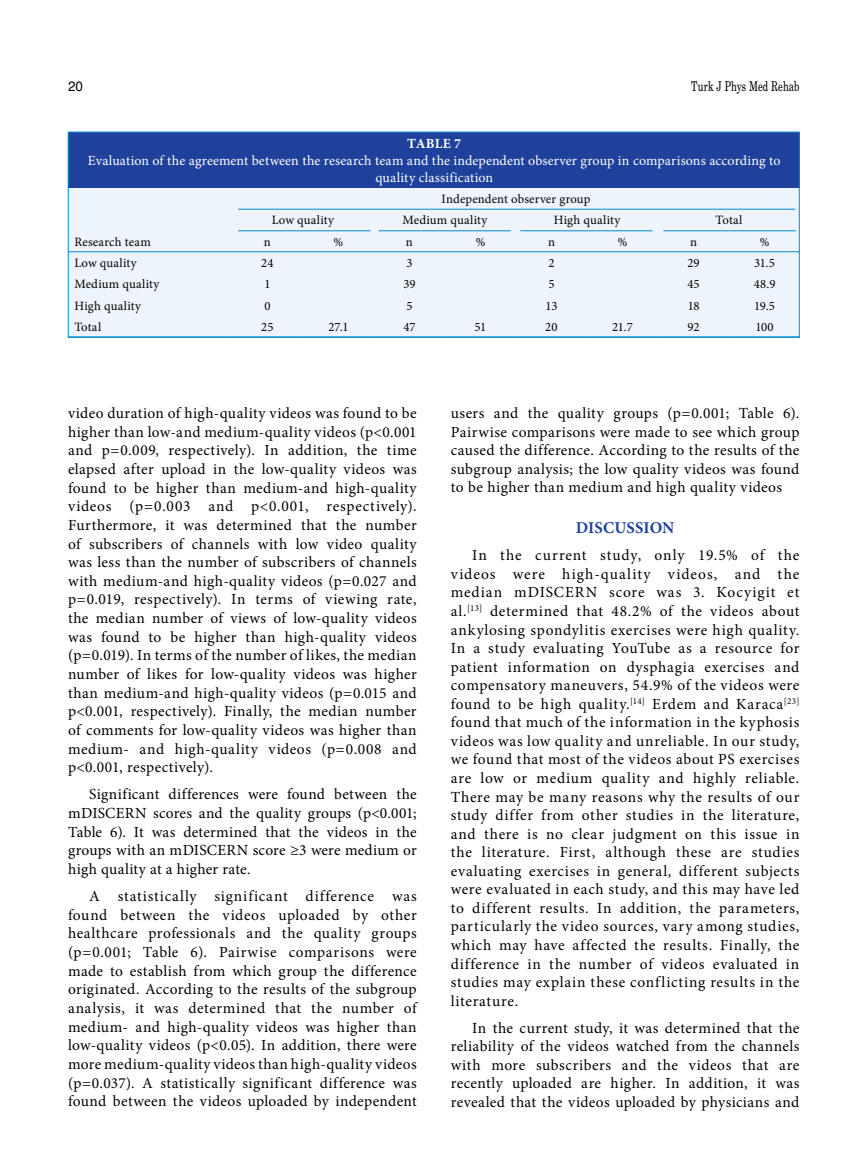
<style>
.page{position:relative;width:859px;height:1170px;background:#fff}
.page>*{position:absolute;margin:0;border:0;box-sizing:border-box;transform-origin:0 0}
.t1{font:700 16.5px "Minion Pro";color:#20419b}
.t2{font:15.45px/18.6px "Minion Pro";letter-spacing:.025em;color:#000;text-align:justify}
.t3{font:13.95px/16.8px "Minion Pro";letter-spacing:.005em;color:#fff;text-align:center}
.t4{font:700 13.95px "Minion Pro";letter-spacing:.01em;color:#fff}
.t5{font:13.5px "Madison Tr";letter-spacing:.005em;color:#000}
.t6{font:13.5px "Helvetica Normal Tr";color:#000}
.t7{font:12.75px "Minion Pro";letter-spacing:.015em;color:#000}
</style>
<div class="page">
<div style="left:68px;top:132px;width:731px;height:205px;background:#eef4fb"></div>
<div style="left:68px;top:132px;width:732px;height:56px;background:#20419b"></div>
<hr style="left:729px;top:336px;width:71px;height:1px;background:#0089cf">
<hr style="left:68px;top:251px;width:164px;height:1px;background:#0089cf">
<hr style="left:232px;top:251px;width:71px;height:1px;background:#0089cf">
<hr style="left:303px;top:251px;width:71px;height:1px;background:#0089cf">
<hr style="left:374px;top:251px;width:71px;height:1px;background:#0089cf">
<hr style="left:445px;top:251px;width:71px;height:1px;background:#0089cf">
<hr style="left:516px;top:251px;width:71px;height:1px;background:#0089cf">
<hr style="left:587px;top:251px;width:71px;height:1px;background:#0089cf">
<hr style="left:658px;top:251px;width:71px;height:1px;background:#0089cf">
<hr style="left:729px;top:251px;width:71px;height:1px;background:#0089cf">
<div style="left:68px;top:132px;width:731px;height:205px;border:1px solid #0089cf"></div>
<hr style="left:238px;top:230px;width:132px;height:1px;background:#0089cf">
<hr style="left:238px;top:209px;width:557px;height:1px;background:#0089cf">
<hr style="left:378px;top:230px;width:133px;height:1px;background:#0089cf">
<hr style="left:520px;top:230px;width:133px;height:1px;background:#0089cf">
<hr style="left:663px;top:230px;width:133px;height:1px;background:#0089cf">
<p class="t6" style="left:68px;top:78px;width:17px">20</p>
<p class="t5" style="left:691px;top:78px;width:110px">Turk J Phys Med Rehab</p>
<p class="t4" style="left:407px;top:134px;width:55px">TABLE 7</p>
<p class="t3" style="left:88px;top:152px;width:694px">Evaluation of the agreement between the research team and the independent observer group in comparisons according to quality classification</p>
<p class="t7" style="left:442px;top:190px;width:150px">Independent observer group</p>
<p class="t7" style="left:272px;top:212px;width:64px">Low quality</p>
<p class="t7" style="left:402px;top:212px;width:86px">Medium quality</p>
<p class="t7" style="left:554px;top:212px;width:68px">High quality</p>
<p class="t7" style="left:716px;top:212px;width:28px">Total</p>
<p class="t7" style="left:74px;top:233px;width:78px">Research team</p>
<p class="t7" style="left:264px;top:233px;width:8px">n</p>
<p class="t7" style="left:334px;top:233px;width:11px">%</p>
<p class="t7" style="left:406px;top:233px;width:8px">n</p>
<p class="t7" style="left:476px;top:233px;width:11px">%</p>
<p class="t7" style="left:548px;top:233px;width:8px">n</p>
<p class="t7" style="left:618px;top:233px;width:11px">%</p>
<p class="t7" style="left:690px;top:233px;width:8px">n</p>
<p class="t7" style="left:760px;top:233px;width:11px">%</p>
<p class="t7" style="left:74px;top:254px;width:64px">Low quality</p>
<p class="t7" style="left:261px;top:254px;width:14px">24</p>
<p class="t7" style="left:406px;top:254px;width:8px">3</p>
<p class="t7" style="left:548px;top:254px;width:8px">2</p>
<p class="t7" style="left:687px;top:254px;width:14px">29</p>
<p class="t7" style="left:754px;top:254px;width:22px">31.5</p>
<p class="t7" style="left:74px;top:276px;width:86px">Medium quality</p>
<p class="t7" style="left:264px;top:276px;width:8px">1</p>
<p class="t7" style="left:403px;top:276px;width:14px">39</p>
<p class="t7" style="left:548px;top:276px;width:8px">5</p>
<p class="t7" style="left:687px;top:276px;width:14px">45</p>
<p class="t7" style="left:754px;top:276px;width:23px">48.9</p>
<p class="t7" style="left:74px;top:297px;width:68px">High quality</p>
<p class="t7" style="left:264px;top:297px;width:8px">0</p>
<p class="t7" style="left:406px;top:297px;width:8px">5</p>
<p class="t7" style="left:545px;top:297px;width:14px">13</p>
<p class="t7" style="left:688px;top:297px;width:13px">18</p>
<p class="t7" style="left:754px;top:297px;width:22px">19.5</p>
<p class="t7" style="left:74px;top:318px;width:28px">Total</p>
<p class="t7" style="left:261px;top:318px;width:14px">25</p>
<p class="t7" style="left:328px;top:318px;width:21px">27.1</p>
<p class="t7" style="left:403px;top:318px;width:14px">47</p>
<p class="t7" style="left:475px;top:318px;width:13px">51</p>
<p class="t7" style="left:545px;top:318px;width:14px">20</p>
<p class="t7" style="left:612px;top:318px;width:22px">21.7</p>
<p class="t7" style="left:687px;top:318px;width:14px">92</p>
<p class="t7" style="left:755px;top:318px;width:20px">100</p>
<p class="t2" style="left:68px;top:404px;width:350px">video duration of high-quality videos was found to be higher than low-and medium-quality videos (p&lt;0.001 and p=0.009, respectively). In addition, the time elapsed after upload in the low-quality videos was found to be higher than medium-and high-quality videos (p=0.003 and p&lt;0.001, respectively).<br>Furthermore, it was determined that the number of subscribers of channels with low video quality was less than the number of subscribers of channels with medium-and high-quality videos (p=0.027 and p=0.019, respectively). In terms of viewing rate, the median number of views of low-quality videos was found to be higher than high-quality videos (p=0.019). In terms of the number of likes, the median number of likes for low-quality videos was higher than medium-and high-quality videos (p=0.015 and p&lt;0.001, respectively). Finally, the median number of comments for low-quality videos was higher than medium- and high-quality videos (p=0.008 and p&lt;0.001, respectively).</p>
<p class="t2" style="left:68px;top:785px;width:350px;text-indent:21px">Significant differences were found between the mDISCERN scores and the quality groups (p&lt;0.001; Table 6). It was determined that the videos in the groups with an mDISCERN score ≥3 were medium or high quality at a higher rate.</p>
<p class="t2" style="left:68px;top:886px;width:350px;text-indent:21px">A statistically significant difference was found between the videos uploaded by other healthcare professionals and the quality groups (p=0.001; Table 6). Pairwise comparisons were made to establish from which group the difference originated. According to the results of the subgroup analysis, it was determined that the number of medium- and high-quality videos was higher than low-quality videos (p&lt;0.05). In addition, there were more medium-quality videos than high-quality videos (p=0.037). A statistically significant difference was found between the videos uploaded by independent</p>
<p class="t2" style="left:451px;top:404px;width:350px">users and the quality groups (p=0.001; Table 6).<br>Pairwise comparisons were made to see which group caused the difference. According to the results of the subgroup analysis; the low quality videos was found to be higher than medium and high quality videos</p>
<p class="t1" style="left:576px;top:516px;width:100px">DISCUSSION</p>
<p class="t2" style="left:451px;top:546px;width:350px;text-indent:21px">In the current study, only 19.5% of the videos were high-quality videos, and the median mDISCERN score was 3. Kocyigit et al.<sup>[13]</sup> determined that 48.2% of the videos about ankylosing spondylitis exercises were high quality.<br>In a study evaluating YouTube as a resource for patient information on dysphagia exercises and compensatory maneuvers, 54.9% of the videos were found to be high quality.<sup>[14]</sup> Erdem and Karaca<sup>[23] </sup>found that much of the information in the kyphosis videos was low quality and unreliable. In our study, we found that most of the videos about PS exercises are low or medium quality and highly reliable.<br>There may be many reasons why the results of our study differ from other studies in the literature, and there is no clear judgment on this issue in the literature. First, although these are studies evaluating exercises in general, different subjects were evaluated in each study, and this may have led to different results. In addition, the parameters, particularly the video sources, vary among studies, which may have affected the results. Finally, the difference in the number of videos evaluated in studies may explain these conflicting results in the literature.</p>
<p class="t2" style="left:451px;top:1018px;width:350px;text-indent:21px">In the current study, it was determined that the reliability of the videos watched from the channels with more subscribers and the videos that are recently uploaded are higher. In addition, it was revealed that the videos uploaded by physicians and</p>
</div>
